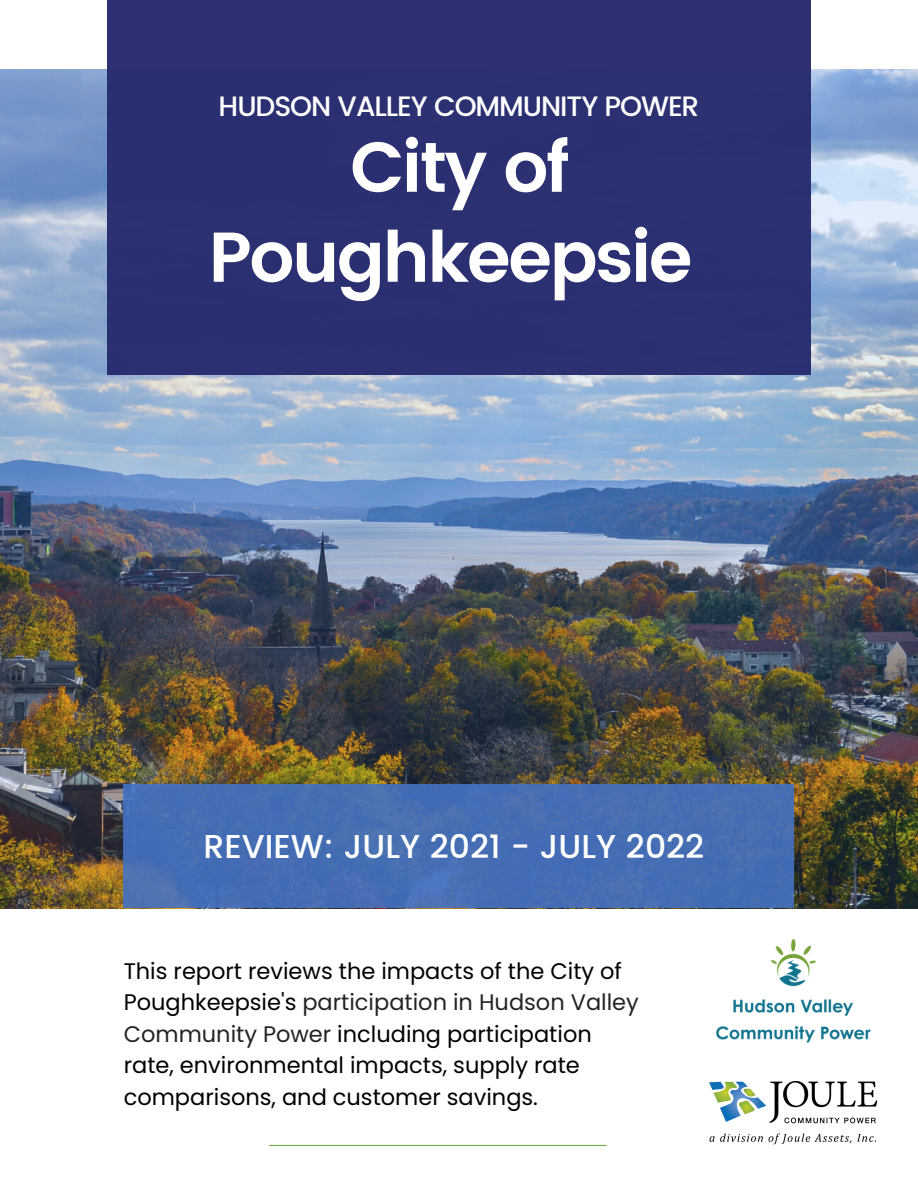
<style>
.page{position:relative;width:918px;height:1188px;background:#fff}
.page>*{position:absolute;margin:0;border:0;box-sizing:border-box;transform-origin:0 0}
.t1{font:600 70.5px/90px "Poppins";letter-spacing:-.04em;color:#fff;text-align:center}
.t2{font:500 33px "Poppins";color:#fff}
.t3{font:500 28.05px "Poppins";letter-spacing:-.04em;color:#fff}
.t4{font:22.5px/31.5px "Poppins";color:#000}
.s1{color:#252324}
</style>
<div class="page">
<img style="left:0;top:69px;width:918px;height:840px">
<div style="left:107px;top:0;width:704px;height:375px;background:#282d6f"></div>
<hr style="left:270px;top:1145px;width:336px;height:1px;background:#70ad47">
<img style="left:714px;top:938px;width:161px;height:144px">
<img style="left:710px;top:1082px;width:167px;height:63px">
<div style="left:123px;top:784px;width:670px;height:124px;background:#456db3"></div>
<p class="t3" style="left:219px;top:90px;width:482px">HUDSON VALLEY COMMUNITY POWER</p>
<h1 class="t1" style="left:208px;top:122px;width:486px">City of<br>Poughkeepsie</h1>
<h2 class="t2" style="left:204px;top:827px;width:502px">REVIEW: JULY 2021 - JULY 2022</h2>
<p class="t4" style="left:124px;top:955px;width:517px">This report reviews the impacts of the City of Poughkeepsie's <span class="s1">participation in Hudson Valley Community Power</span> including participation rate, environmental impacts, supply rate comparisons, and customer savings.</p>
</div>
